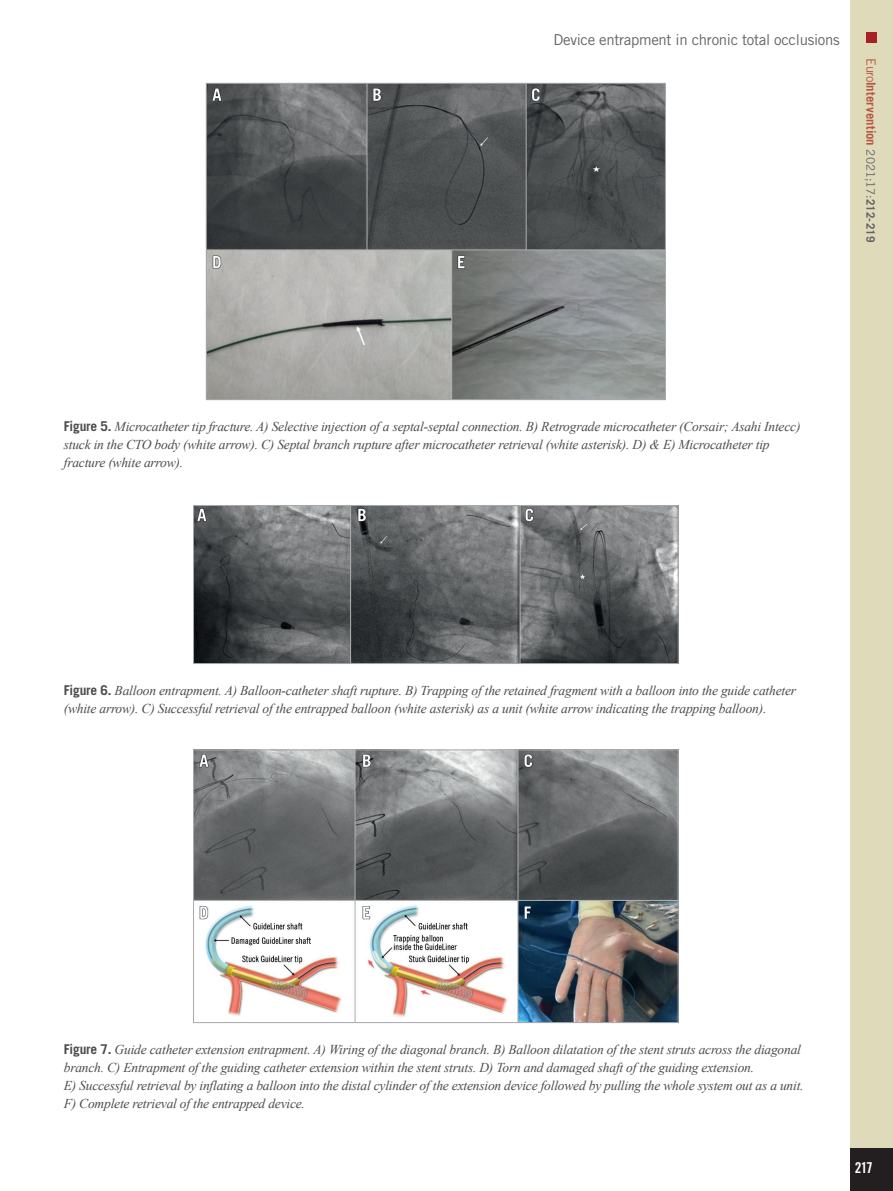
<style>
.page{position:relative;width:893px;height:1191px;background:#fff}
.page>*{position:absolute;margin:0;border:0;box-sizing:border-box;transform-origin:0 0}
.t1{font:15px "Trade Gothic LT Std";letter-spacing:-.02em;color:#636366}
.t2{font:15px "Trade Gothic LT Std Bd Cn 20";color:#fff}
.figure_legende{font:italic 13.5px/18px "Times New Roman";letter-spacing:-.015em;color:#4b4c4d}
.t3{font:700 12.75px "Trade Gothic LT Std";letter-spacing:.005em;color:#b85744}
.s1{font-weight:400}
.s2{font-weight:400;font-size:11.7px;color:#636366}
.s3{font-size:11.7px;color:#636366}
.s4{font-family:"Trade Gothic LT Std";font-weight:700;font-style:normal}
</style>
<div class="page">
<div style="left:850px;top:0;width:43px;height:1191px;background:#dedaba"></div>
<div style="left:850px;top:1148px;width:43px;height:43px;background:#231f20"></div>
<div style="left:866px;top:32px;width:11px;height:10px;background:#a72023"></div>
<img style="left:195px;top:507px;width:482px;height:155px">
<div style="left:193px;top:505px;width:486px;height:159px;border:1px solid #a8a9ad"></div>
<img style="left:195px;top:751px;width:481px;height:270px">
<div style="left:193px;top:749px;width:485px;height:274px;border:1px solid #a8a9ad"></div>
<img style="left:208px;top:85px;width:456px;height:313px">
<div style="left:206px;top:83px;width:460px;height:317px;border:1px solid #a8a9ad"></div>
<p class="t1" style="left:553px;top:30px;width:288px">Device entrapment in chronic total occlusions</p>
<p class="t3" style="left:879px;top:58px;width:185px;rotate:90deg"><span class="s1">Euro</span>Intervention <span class="s2">2021;17:</span><span class="s3">212-219</span></p>
<p class="figure_legende" style="left:64px;top:417px;width:738px"><span class="s4">Figure 5.</span> Microcatheter tip fracture. A) Selective injection of a septal-septal connection. B) Retrograde microcatheter (Corsair; Asahi Intecc) stuck in the CTO body (white arrow). C) Septal branch rupture after microcatheter retrieval (white asterisk). D) &amp; E) Microcatheter tip fracture (white arrow).</p>
<p class="figure_legende" style="left:64px;top:681px;width:734px"><span class="s4">Figure 6.</span> Balloon entrapment. A) Balloon-catheter shaft rupture. B) Trapping of the retained fragment with a balloon into the guide catheter (white arrow). C) Successful retrieval of the entrapped balloon (white asterisk) as a unit (white arrow indicating the trapping balloon).</p>
<p class="figure_legende" style="left:64px;top:1039px;width:741px"><span class="s4">Figure 7.</span> Guide catheter extension entrapment. A) Wiring of the diagonal branch. B) Balloon dilatation of the stent struts across the diagonal branch. C) Entrapment of the guiding catheter extension within the stent struts. D) Torn and damaged shaft of the guiding extension.<br>E) Successful retrieval by inflating a balloon into the distal cylinder of the extension device followed by pulling the whole system out as a unit.<br>F) Complete retrieval of the entrapped device.</p>
<p class="t2" style="left:855px;top:1158px;width:20px">217</p>
</div>
